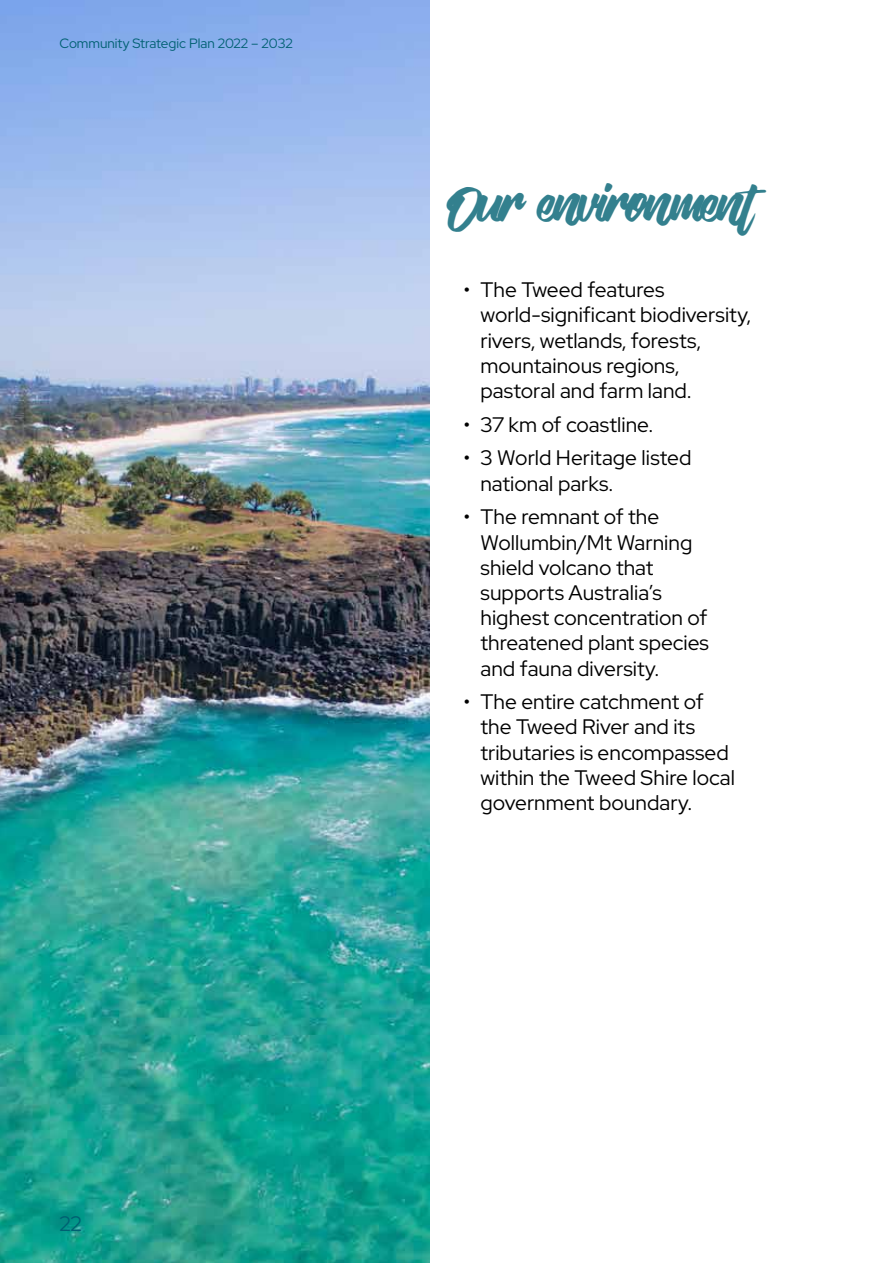
<style>
.page{position:relative;width:893px;height:1263px;background:#fff}
.page>*{position:absolute;margin:0;border:0;box-sizing:border-box;transform-origin:0 0}
.h1-Vendetta{font:42px "Vendetta";letter-spacing:-.05em;color:#33808e}
.t1{font:21px/25.2px "Red Hat Display";color:#000}
.t2{font:21px "Red Hat Display";color:#006072}
.t3{font:13.5px "Red Hat Display";color:#006072}
</style>
<div class="page">
<img style="left:0;top:0;width:429px;height:1263px">
<p class="t3" style="left:60px;top:34px;width:235px">Community Strategic Plan 2022 – 2032</p>
<p class="h1-Vendetta" style="left:446px;top:182px;width:307px">OUR ENVIRONMENT</p>
<p class="t1" style="left:480px;top:277px;width:272px;text-indent:-17px">• The Tweed features world-significant biodiversity, rivers, wetlands, forests, mountainous regions, pastoral and farm land.</p>
<p class="t1" style="left:463px;top:411px;width:191px">• 37 km of coastline.</p>
<p class="t1" style="left:480px;top:445px;width:212px;text-indent:-17px">• 3 World Heritage listed national parks.</p>
<p class="t1" style="left:480px;top:504px;width:230px;text-indent:-17px">• The remnant of the<br>Wollumbin/Mt Warning shield volcano that supports Australia’s highest concentration of threatened plant species and fauna diversity.</p>
<p class="t1" style="left:480px;top:689px;width:256px;text-indent:-17px">• The entire catchment of the Tweed River and its tributaries is encompassed within the Tweed Shire local government boundary.</p>
<p class="t2" style="left:60px;top:1209px;width:24px">22</p>
</div>
